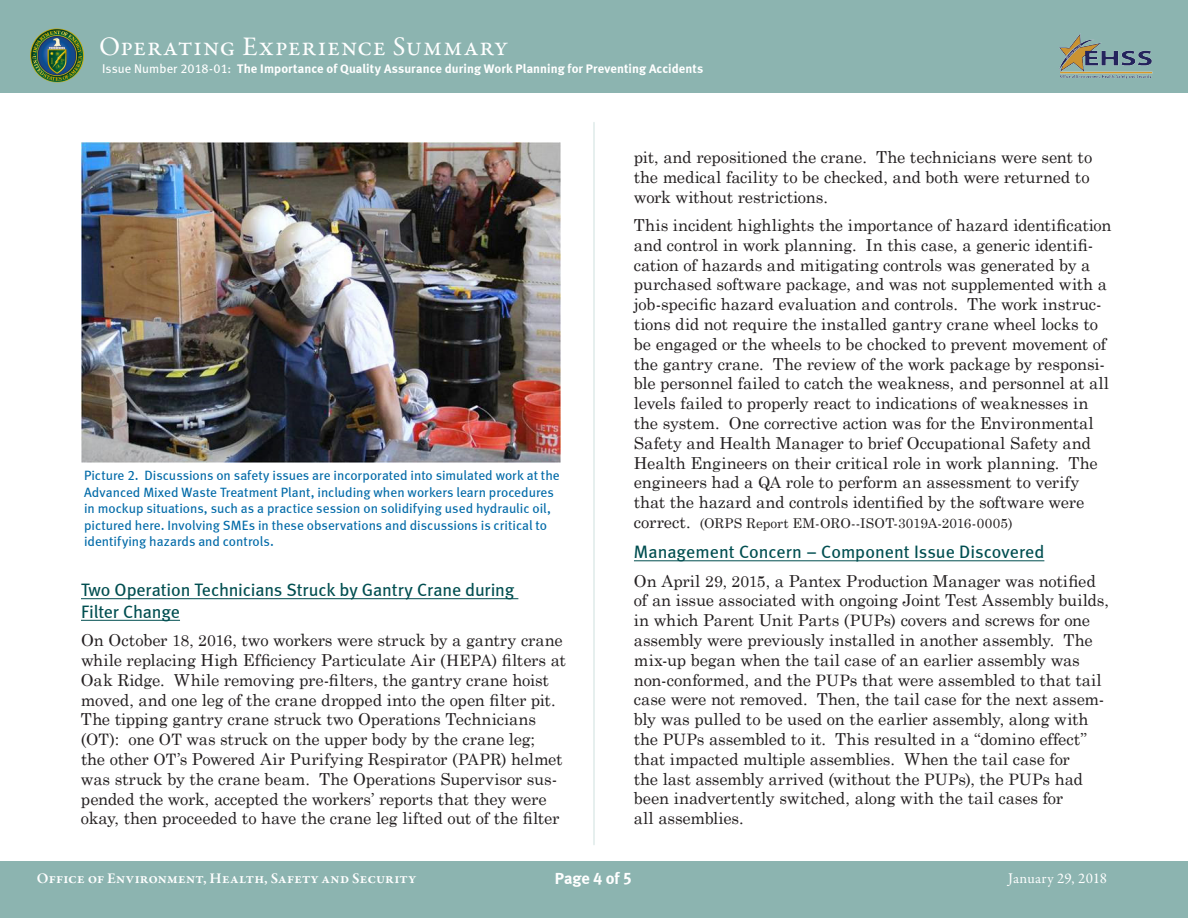
<style>
.page{position:relative;width:1188px;height:918px;background:#fff}
.page>*{position:absolute;margin:0;border:0;box-sizing:border-box;transform-origin:0 0}
.t1{font:27px "Garamond Premr Pro";letter-spacing:.02em;color:#fff}
.Heading{font:18px/21.6px "Meta Book LF";letter-spacing:-.005em;color:#004e50}
.Regular_Text_Left_Ju{font:16.5px/19.8px "Century Schoolbook";letter-spacing:-.01em;color:#231f20}
.t2{font:16.5px "Meta Bold LF";letter-spacing:-.01em;color:#fff}
.t3{font:600 15px "Garamond Premr Pro";letter-spacing:.015em;color:#fff}
.t4{font:15px "Garamond Premr Pro";letter-spacing:.015em;color:#fff}
.Heading-2{font:13.5px/16.5px "Meta Book LF";color:#006aa8}
.Regular_Text_Left_Ju-2{font:13.5px "Century Schoolbook";letter-spacing:.015em;color:#231f20}
.Header_subheadline{font:12.75px "Meta Bold LF";letter-spacing:.005em;color:#fff}
.s1{font-family:"Meta Book LF"}
.s2{font-size:15.75px}
.s3{font-size:16.5px}
</style>
<div class="page">
<div style="left:0;top:0;width:1188px;height:92px;background:#8cb4b0"></div>
<div style="left:0;top:861px;width:1188px;height:57px;background:#8cb4b0"></div>
<img style="left:30px;top:28px;width:54px;height:54px">
<img style="left:1059px;top:34px;width:93px;height:45px">
<hr style="left:593px;top:123px;width:2px;height:722px;background:#dfeae9">
<hr style="left:81px;top:598px;width:437px;height:1px;background:#004e50">
<hr style="left:81px;top:620px;width:99px;height:1px;background:#004e50">
<hr style="left:634px;top:561px;width:410px;height:1px;background:#004e50">
<img style="left:81px;top:143px;width:480px;height:319px">
<h1 class="t1" style="left:99px;top:31px;width:411px">Operating Experience Summary</h1>
<p class="Header_subheadline" style="left:102px;top:61px;width:603px"><span class="s1">Issue Number 2018-01:</span> The Importance of Quality Assurance during Work Planning for Preventing Accidents</p>
<p class="Heading-2" style="left:84px;top:467px;width:477px">Picture 2. Discussions on safety issues are incorporated into simulated work at the Advanced Mixed Waste Treatment Plant, including when workers learn procedures in mockup situations, such as a practice session on solidifying used hydraulic oil, pictured here. Involving SMEs in these observations and discussions is critical to identifying hazards and controls.</p>
<p class="Heading" style="left:81px;top:579px;width:435px">Two Operation Technicians Struck by Gantry Crane during<br>Filter Change</p>
<p class="Regular_Text_Left_Ju" style="left:81px;top:629px;width:486px">On October <span class="s2">18, 2016</span>, two workers were struck by a gantry crane while replacing High Efficiency Particulate Air (<span class="s2">HEPA</span>) filters at Oak Ridge. While removing pre-filters, the gantry crane hoist moved, and one leg of the crane dropped into the open filter pit.<br>The tipping gantry crane struck two Operations Technicians (<span class="s2">OT</span>): one <span class="s2">OT</span> was struck on the upper body by the crane leg;<br>the other <span class="s2">OT</span>’s Powered Air Purifying Respirator (<span class="s2">PAPR</span>) helmet was struck by the crane beam. The Operations Supervisor sus&shy;pended the work, accepted the workers’ reports that they were okay, then proceeded to have the crane leg lifted out of the filter</p>
<p class="Regular_Text_Left_Ju" style="left:634px;top:146px;width:460px">pit, and repositioned the crane. The technicians were sent to the medical facility to be checked, and both were returned to work without restrictions.</p>
<p class="Regular_Text_Left_Ju" style="left:634px;top:214px;width:479px">This incident highlights the importance of hazard identification and control in work planning. In this case, a generic identifi&shy;cation of hazards and mitigating controls was generated by a purchased software package, and was not supplemented with a job-specific hazard evaluation and controls. The work instruc&shy;tions did not require the installed gantry crane wheel locks to be engaged or the wheels to be chocked to prevent movement of the gantry crane. The review of the work package by responsi&shy;ble personnel failed to catch the weakness, and personnel at all levels failed to properly react to indications of weaknesses in the system. One corrective action was for the Environmental Safety and Health Manager to brief Occupational Safety and Health Engineers on their critical role in work planning. The engineers had a <span class="s2">QA</span> role to perform an assessment to verify that the hazard and controls identified by the software were</p>
<p class="Regular_Text_Left_Ju-2" style="left:634px;top:512px;width:380px"><span class="s3">correct.</span> (ORPS Report EM-ORO--ISOT-3019A-2016-0005)</p>
<p class="Heading" style="left:634px;top:541px;width:412px">Management Concern – Component Issue Discovered</p>
<p class="Regular_Text_Left_Ju" style="left:634px;top:569px;width:477px">On April <span class="s2">29, 2015</span>, a Pantex Production Manager was notified of an issue associated with ongoing Joint Test Assembly builds, in which Parent Unit Parts (<span class="s2">PUPs</span>) covers and screws for one assembly were previously installed in another assembly. The mix-up began when the tail case of an earlier assembly was non-conformed, and the <span class="s2">PUP</span>s that were assembled to that tail case were not removed. Then, the tail case for the next assem&shy;bly was pulled to be used on the earlier assembly, along with the <span class="s2">PUP</span>s assembled to it. This resulted in a “domino effect” that impacted multiple assemblies. When the tail case for<br>the last assembly arrived (without the <span class="s2">PUP</span>s), the <span class="s2">PUP</span>s had been inadvertently switched, along with the tail cases for<br>all assemblies.</p>
<p class="t2" style="left:555px;top:868px;width:79px">Page 4 of 5</p>
<p class="t3" style="left:37px;top:869px;width:381px">Office of Environment, Health, Safety and Security</p>
<p class="t4" style="left:1008px;top:869px;width:100px">January 29, 2018</p>
</div>
